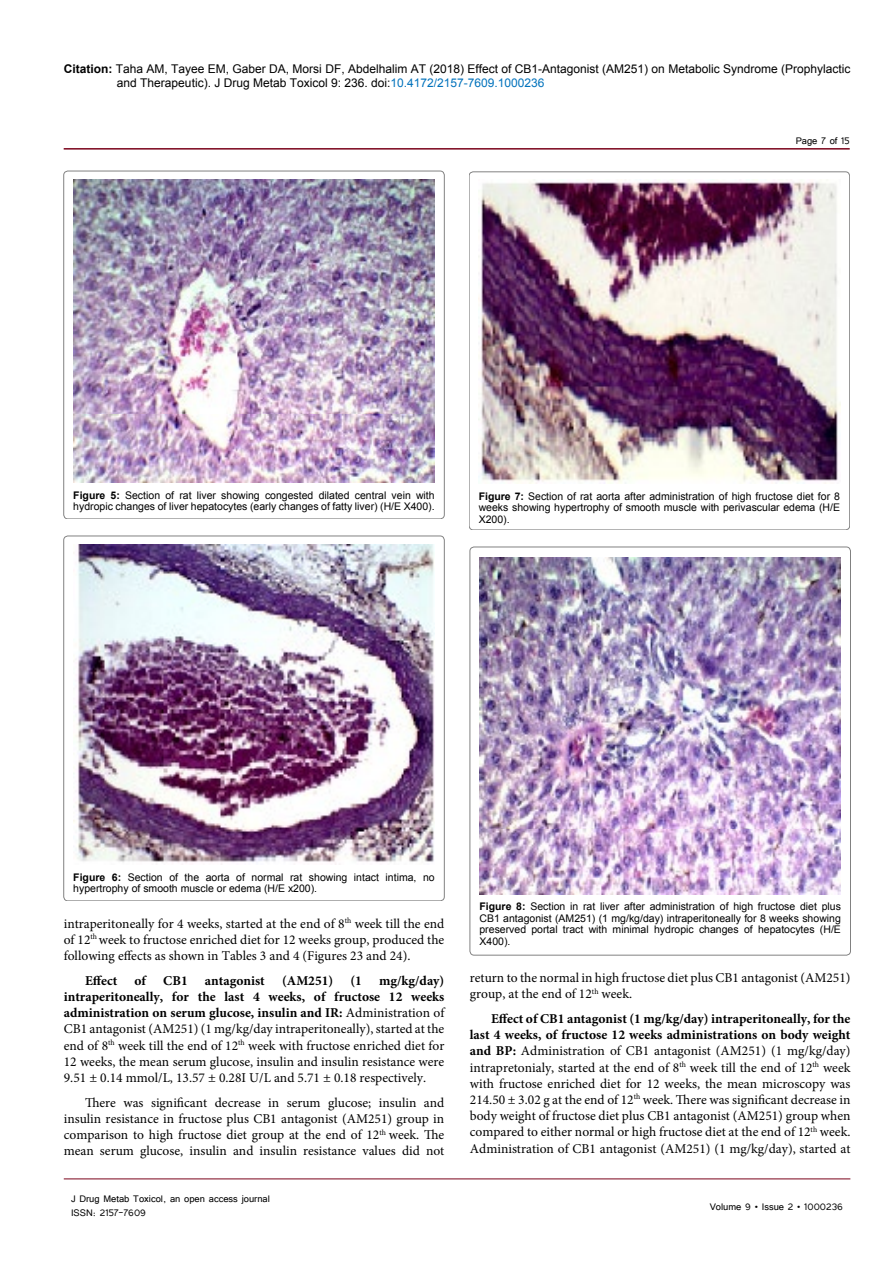
<style>
.page{position:relative;width:893px;height:1263px;background:#fff}
.page>*{position:absolute;margin:0;border:0;box-sizing:border-box;transform-origin:0 0}
.t1{font:13.5px/16.2px "Minion Pro";color:#000;text-align:justify}
.t2{font:700 13.5px "Minion Pro";color:#000}
.t3{font:12px/14.4px "Arial";color:#000}
.t4{font:12px/14.4px "Tunga";color:#000}
.t5{font:10.5px/11.6px "Arial";color:#000}
.s1{font-weight:700}
.s2{color:#0072bc}
</style>
<div class="page">
<hr style="left:64px;top:148px;width:786px;height:2px;background:#7a031b">
<hr style="left:64px;top:1179px;width:786px;height:1px;background:#7a031b">
<img style="left:73px;top:180px;width:362px;height:303px">
<div style="left:64px;top:171px;width:380px;height:348px;border:1px solid #000;border-radius:4px"></div>
<img style="left:479px;top:179px;width:361px;height:304px">
<div style="left:469px;top:172px;width:381px;height:358px;border:1px solid #000;border-radius:4px"></div>
<img style="left:73px;top:544px;width:362px;height:321px">
<div style="left:64px;top:536px;width:380px;height:365px;border:1px solid #000;border-radius:4px"></div>
<img style="left:479px;top:557px;width:362px;height:337px">
<div style="left:470px;top:547px;width:380px;height:408px;border:1px solid #000;border-radius:4px"></div>
<p class="t3" style="left:117px;top:61px;width:735px;text-indent:-53px"><span class="s1">Citation:</span> Taha AM, Tayee EM, Gaber DA, Morsi DF, Abdelhalim AT (2018) Effect of CB1-Antagonist (AM251) on Metabolic Syndrome (Prophylactic and Therapeutic). J Drug Metab Toxicol 9: 236. doi:<span class="s2">10.4172/2157-7609.1000236</span></p>
<p class="t4" style="left:796px;top:133px;width:56px">Page 7 of 15</p>
<p class="t5" style="left:73px;top:489px;width:363px"><span class="s1">Figure 5:</span> Section of rat liver showing congested dilated central vein with hydropic changes of liver hepatocytes (early changes of fatty liver) (H/E X400).</p>
<p class="t5" style="left:479px;top:490px;width:363px;text-align:justify"><span class="s1">Figure 7:</span> Section of rat aorta after administration of high fructose diet for 8 weeks showing hypertrophy of smooth muscle with perivascular edema (H/E X200).</p>
<p class="t5" style="left:73px;top:871px;width:363px"><span class="s1">Figure 6:</span> Section of the aorta of normal rat showing intact intima, no hypertrophy of smooth muscle or edema (H/E x200).</p>
<p class="t1" style="left:64px;top:915px;width:382px">intraperitoneally for 4 weeks, started at the end of 8<sup>th</sup> week till the end of 12<sup>th</sup> week to fructose enriched diet for 12 weeks group, produced the following effects as shown in Tables 3 and 4 (Figures 23 and 24).</p>
<p class="t2" style="left:85px;top:971px;width:34px">Effect</p>
<p class="t2" style="left:135px;top:971px;width:13px">of</p>
<p class="t2" style="left:163px;top:971px;width:26px">CB1</p>
<p class="t2" style="left:205px;top:971px;width:61px">antagonist</p>
<p class="t2" style="left:282px;top:971px;width:53px">(AM251)</p>
<p class="t2" style="left:350px;top:971px;width:13px">(1</p>
<p class="t1" style="left:64px;top:972px;width:382px;text-indent:315px"><span class="s1">mg/kg/day) intraperitoneally, for the last 4 weeks, of fructose 12 weeks administration on serum glucose, insulin and IR:</span> Administration of CB1 antagonist (AM251) (1 mg/kg/day intraperitoneally), started at the end of 8<sup>th</sup> week till the end of 12<sup>th</sup> week with fructose enriched diet for 12 weeks, the mean serum glucose, insulin and insulin resistance were 9.51 ± 0.14 mmol/L, 13.57 ± 0.28I U/L and 5.71 ± 0.18 respectively.</p>
<p class="t1" style="left:64px;top:1094px;width:382px;text-indent:21px">There was significant decrease in serum glucose; insulin and insulin resistance in fructose plus CB1 antagonist (AM251) group in comparison to high fructose diet group at the end of 12<sup>th</sup> week. The mean serum glucose, insulin and insulin resistance values did not</p>
<p class="t4" style="left:71px;top:1190px;width:200px">J Drug Metab Toxicol, an open access journal<br>ISSN: 2157-7609</p>
<p class="t5" style="left:479px;top:901px;width:363px;text-align:justify"><span class="s1">Figure 8:</span> Section in rat liver after administration of high fructose diet plus CB1 antagonist (AM251) (1 mg/kg/day) intraperitoneally for 8 weeks showing preserved portal tract with minimal hydropic changes of hepatocytes (H/E X400).</p>
<p class="t1" style="left:470px;top:970px;width:382px">return to the normal in high fructose diet plus CB1 antagonist (AM251) group, at the end of 12<sup>th</sup> week.</p>
<p class="t1" style="left:470px;top:1010px;width:382px;text-indent:21px"><span class="s1">Effect of CB1 antagonist (1 mg/kg/day) intraperitoneally, for the last 4 weeks, of fructose 12 weeks administrations on body weight and BP:</span> Administration of CB1 antagonist (AM251) (1 mg/kg/day) intrapretonialy, started at the end of 8<sup>th</sup> week till the end of 12<sup>th</sup> week with fructose enriched diet for 12 weeks, the mean microscopy was 214.50 ± 3.02 g at the end of 12<sup>th</sup> week. There was significant decrease in body weight of fructose diet plus CB1 antagonist (AM251) group when compared to either normal or high fructose diet at the end of 12<sup>th</sup> week.<br>Administration of CB1 antagonist (AM251) (1 mg/kg/day), started at</p>
<p class="t4" style="left:710px;top:1199px;width:135px">Volume 9 • Issue 2 • 1000236</p>
</div>
